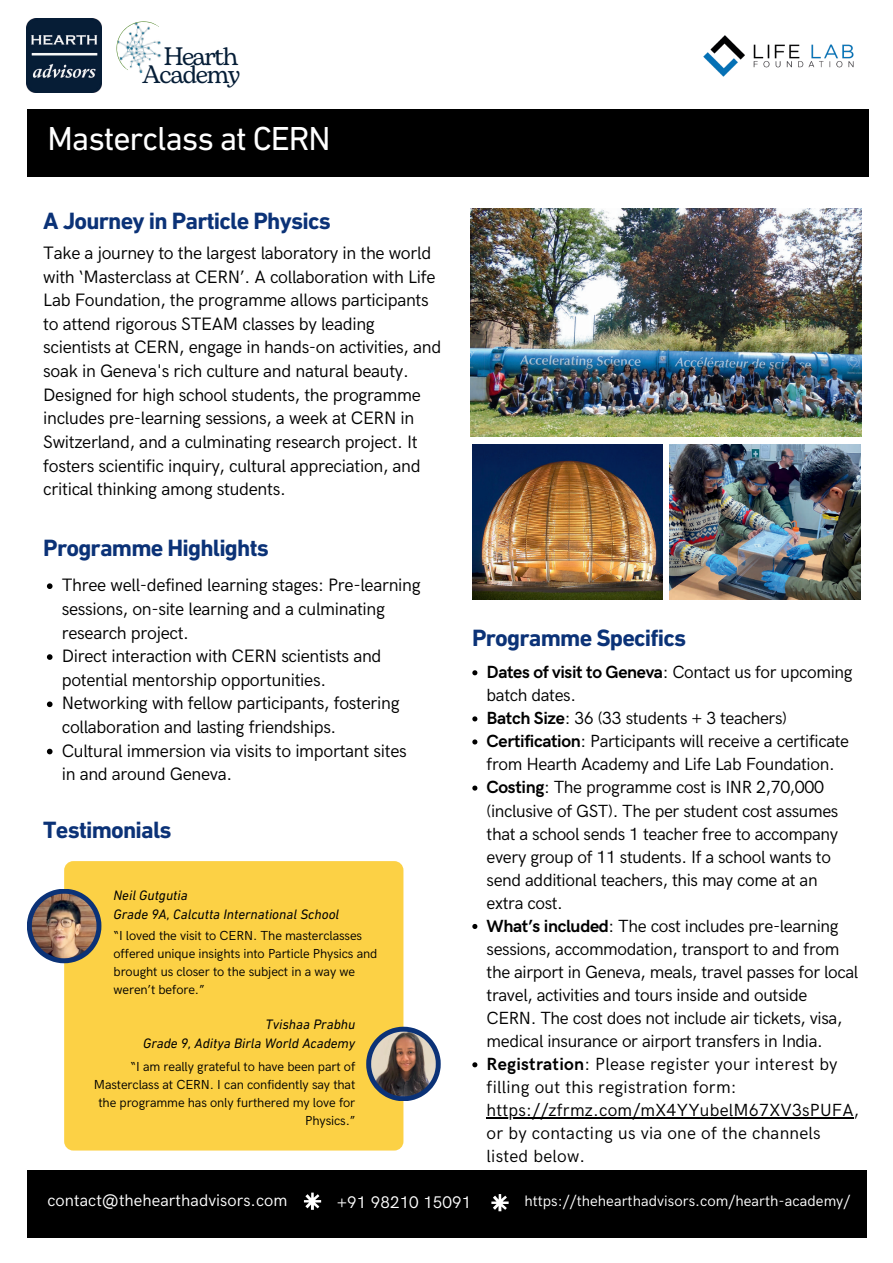
<style>
.page{position:relative;width:893px;height:1263px;background:#fff}
.page>*{position:absolute;margin:0;border:0;box-sizing:border-box;transform-origin:0 0}
.t1{font:33.83px "DIN Next LT Pro";letter-spacing:-.035em;color:#fff}
.t2{font:25.2px "Bogart";letter-spacing:-.05em;color:#061e37}
.t3{font:700 24px "DIN Next LT Pro";letter-spacing:-.035em;color:#0b3277}
.t4{font:18px/23.6px "HK Grotesk";letter-spacing:-.02em;color:#000}
.t5{font:17.62px/23px "HK Grotesk";letter-spacing:-.02em;color:#000}
.t6{font:16.88px "HK Grotesk";letter-spacing:.005em;color:#fff}
.t7{font:15.15px "HK Grotesk";letter-spacing:.005em;color:#fff}
.t8{font:italic 13.95px/19.1px "DIN Next LT Pro";color:#000}
.t9{font:13.12px/18px "HK Grotesk";letter-spacing:-.01em;color:#000}
.s1{font-weight:700}
</style>
<div class="page">
<img style="left:470px;top:209px;width:392px;height:227px">
<img style="left:472px;top:445px;width:190px;height:155px">
<img style="left:670px;top:445px;width:190px;height:155px">
<svg style="left:47px;top:583px;width:6px;height:6px"></svg>
<svg style="left:47px;top:654px;width:6px;height:6px"></svg>
<svg style="left:47px;top:701px;width:6px;height:6px"></svg>
<svg style="left:47px;top:749px;width:6px;height:5px"></svg>
<svg style="left:472px;top:670px;width:5px;height:5px"></svg>
<svg style="left:472px;top:716px;width:5px;height:5px"></svg>
<svg style="left:472px;top:739px;width:5px;height:5px"></svg>
<svg style="left:472px;top:785px;width:5px;height:6px"></svg>
<svg style="left:472px;top:924px;width:5px;height:5px"></svg>
<svg style="left:472px;top:1062px;width:5px;height:5px"></svg>
<hr style="left:486px;top:1117px;width:368px;height:2px;background:#000">
<div style="left:64px;top:861px;width:339px;height:289px;background:#fcd145;border-radius:9px"></div>
<svg style="left:27px;top:889px;width:74px;height:74px"></svg>
<img style="left:32px;top:894px;width:64px;height:64px">
<svg style="left:366px;top:1027px;width:75px;height:74px"></svg>
<img style="left:371px;top:1032px;width:65px;height:64px">
<div style="left:27px;top:1170px;width:839px;height:68px;background:#000"></div>
<svg style="left:304px;top:1192px;width:17px;height:18px"></svg>
<svg style="left:491px;top:1194px;width:17px;height:17px"></svg>
<div style="left:27px;top:109px;width:841px;height:68px;background:#000"></div>
<img style="left:27px;top:18px;width:74px;height:75px">
<img style="left:139px;top:41px;width:23px;height:33px">
<svg style="left:116px;top:21px;width:43px;height:50px"></svg>
<img style="left:703px;top:35px;width:151px;height:42px">
<h2 class="t2" style="left:164px;top:38px;width:76px">Hearth</h2>
<h2 class="t2" style="left:142px;top:57px;width:100px">Academy</h2>
<h1 class="t1" style="left:48px;top:119px;width:285px">Masterclass at CERN</h1>
<h3 class="t3" style="left:43px;top:207px;width:289px">A Journey in Particle Physics</h3>
<p class="t4" style="left:43px;top:239px;width:399px">Take a journey to the largest laboratory in the world with ‘Masterclass at CERN’. A collaboration with Life Lab Foundation, the programme allows participants to attend rigorous STEAM classes by leading scientists at CERN, engage in hands-on activities, and soak in Geneva's rich culture and natural beauty.<br>Designed for high school students, the programme includes pre-learning sessions, a week at CERN in Switzerland, and a culminating research project. It fosters scientific inquiry, cultural appreciation, and critical thinking among students.</p>
<h3 class="t3" style="left:43px;top:534px;width:227px">Programme Highlights</h3>
<p class="t4" style="left:62px;top:572px;width:360px">Three well-defined learning stages: Pre-learning sessions, on-site learning and a culminating research project.<br>Direct interaction with CERN scientists and potential mentorship opportunities.<br>Networking with fellow participants, fostering collaboration and lasting friendships.<br>Cultural immersion via visits to important sites in and around Geneva.</p>
<h3 class="t3" style="left:43px;top:816px;width:130px">Testimonials</h3>
<p class="t8" style="left:114px;top:885px;width:227px">Neil Gutgutia<br>Grade 9A, Calcutta International School</p>
<p class="t9" style="left:114px;top:926px;width:265px">“I loved the visit to CERN. The masterclasses offered unique insights into Particle Physics and brought us closer to the subject in a way we weren’t before.”</p>
<p class="t8" style="left:143px;top:1014px;width:214px;text-align:right">Tvishaa Prabhu<br>Grade 9, Aditya Birla World Academy</p>
<p class="t9" style="left:94px;top:1056px;width:263px;text-align:right">“I am really grateful to have been part of Masterclass at CERN. I can confidently say that the programme has only furthered my love for Physics.”</p>
<h3 class="t3" style="left:472px;top:623px;width:216px">Programme Specifics</h3>
<p class="t5" style="left:486px;top:659px;width:374px"><span class="s1">Dates of visit to Geneva</span>: Contact us for upcoming batch dates.<br><span class="s1">Batch Size</span>: 36 (33 students + 3 teachers)<br><span class="s1">Certification</span>: Participants will receive a certificate from Hearth Academy and Life Lab Foundation.<br><span class="s1">Costing</span>: The programme cost is INR 2,70,000 (inclusive of GST). The per student cost assumes that a school sends 1 teacher free to accompany every group of 11 students. If a school wants to send additional teachers, this may come at an<br>extra cost.<br><span class="s1">What’s included</span>: The cost includes pre-learning sessions, accommodation, transport to and from the airport in Geneva, meals, travel passes for local travel, activities and tours inside and outside CERN. The cost does not include air tickets, visa, medical insurance or airport transfers in India.<br><span class="s1">Registration</span>: Please register your interest by filling out this registration form: https://zfrmz.com/mX4YYubelM67XV3sPUFA, or by contacting us via one of the channels listed below.</p>
<p class="t6" style="left:48px;top:1188px;width:241px">contact@thehearthadvisors.com</p>
<p class="t6" style="left:337px;top:1190px;width:136px">+91 98210 15091</p>
<p class="t7" style="left:524px;top:1190px;width:327px">https://thehearthadvisors.com/hearth-academy/</p>
</div>
